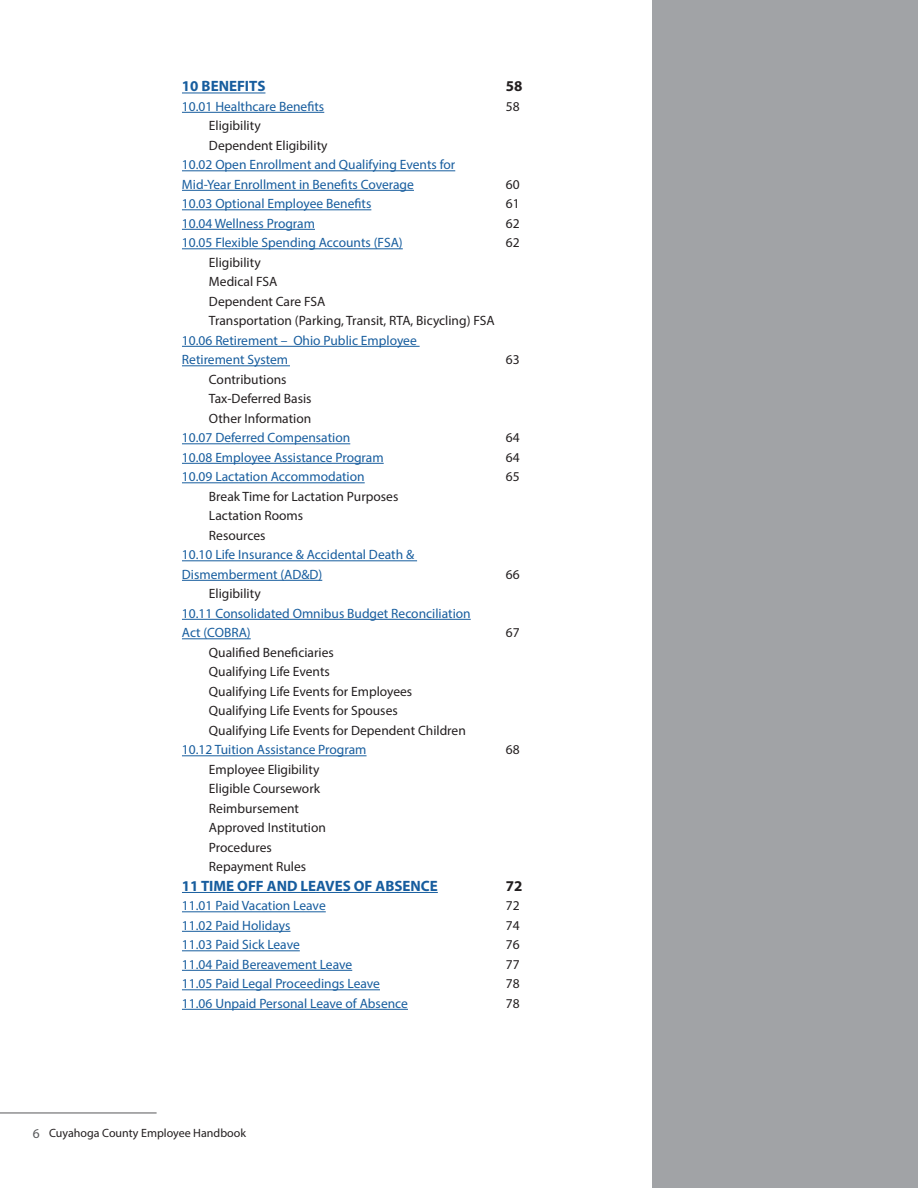
<style>
.page{position:relative;width:918px;height:1188px;background:#fff}
.page>*{position:absolute;margin:0;border:0;box-sizing:border-box;transform-origin:0 0}
.t1{font:700 15px "Myriad Pro";color:#175d9e}
.t2{font:700 15px "Myriad Pro";color:#231f20}
.t3{font:13.5px "Myriad Pro";color:#175d9e}
.t4{font:13.5px "Myriad Pro";color:#231f20}
.t5{font:12px "Myriad Pro";color:#231f20}
.s1{font-size:13.5px;color:#57585a}
</style>
<div class="page">
<hr style="left:0;top:1113px;width:157px;height:1px;background:#57585a">
<hr style="left:182px;top:93px;width:83px;height:1px;background:#175d9e">
<hr style="left:182px;top:112px;width:142px;height:1px;background:#175d9e">
<hr style="left:182px;top:170px;width:273px;height:1px;background:#175d9e">
<hr style="left:182px;top:190px;width:232px;height:1px;background:#175d9e">
<hr style="left:182px;top:209px;width:189px;height:1px;background:#175d9e">
<hr style="left:182px;top:229px;width:133px;height:1px;background:#175d9e">
<hr style="left:182px;top:248px;width:221px;height:1px;background:#175d9e">
<hr style="left:182px;top:346px;width:238px;height:1px;background:#175d9e">
<hr style="left:182px;top:365px;width:108px;height:1px;background:#175d9e">
<hr style="left:182px;top:443px;width:168px;height:1px;background:#175d9e">
<hr style="left:182px;top:463px;width:202px;height:1px;background:#175d9e">
<hr style="left:182px;top:482px;width:183px;height:1px;background:#175d9e">
<hr style="left:182px;top:560px;width:235px;height:1px;background:#175d9e">
<hr style="left:182px;top:580px;width:140px;height:1px;background:#175d9e">
<hr style="left:182px;top:619px;width:289px;height:1px;background:#175d9e">
<hr style="left:182px;top:638px;width:69px;height:1px;background:#175d9e">
<hr style="left:182px;top:755px;width:185px;height:1px;background:#175d9e">
<hr style="left:182px;top:892px;width:256px;height:1px;background:#175d9e">
<hr style="left:182px;top:911px;width:144px;height:1px;background:#175d9e">
<hr style="left:182px;top:931px;width:109px;height:1px;background:#175d9e">
<hr style="left:182px;top:950px;width:118px;height:1px;background:#175d9e">
<hr style="left:182px;top:970px;width:170px;height:1px;background:#175d9e">
<hr style="left:182px;top:989px;width:198px;height:1px;background:#175d9e">
<hr style="left:182px;top:1009px;width:226px;height:1px;background:#175d9e">
<div style="left:652px;top:0;width:266px;height:1188px;background:#a1a3a6"></div>
<p class="t1" style="left:182px;top:77px;width:85px">10 BENEFITS</p>
<p class="t2" style="left:506px;top:77px;width:18px">58</p>
<p class="t3" style="left:182px;top:98px;width:144px">10.01 Healthcare Benefits</p>
<p class="t4" style="left:506px;top:98px;width:15px">58</p>
<p class="t4" style="left:209px;top:118px;width:53px">Eligibility</p>
<p class="t4" style="left:209px;top:137px;width:120px">Dependent Eligibility</p>
<p class="t3" style="left:182px;top:157px;width:275px">10.02 Open Enrollment and Qualifying Events for</p>
<p class="t3" style="left:182px;top:176px;width:233px">Mid-Year Enrollment in Benefits Coverage</p>
<p class="t4" style="left:506px;top:176px;width:15px">60</p>
<p class="t3" style="left:182px;top:196px;width:191px">10.03 Optional Employee Benefits</p>
<p class="t4" style="left:506px;top:196px;width:15px">61</p>
<p class="t3" style="left:182px;top:215px;width:135px">10.04 Wellness Program</p>
<p class="t4" style="left:506px;top:215px;width:15px">62</p>
<p class="t3" style="left:182px;top:235px;width:222px">10.05 Flexible Spending Accounts (FSA)</p>
<p class="t4" style="left:506px;top:235px;width:15px">62</p>
<p class="t4" style="left:209px;top:254px;width:53px">Eligibility</p>
<p class="t4" style="left:209px;top:274px;width:70px">Medical FSA</p>
<p class="t4" style="left:209px;top:293px;width:118px">Dependent Care FSA</p>
<p class="t4" style="left:209px;top:313px;width:287px">Transportation (Parking, Transit, RTA, Bicycling) FSA</p>
<p class="t3" style="left:182px;top:332px;width:236px">10.06 Retirement – Ohio Public Employee</p>
<p class="t3" style="left:182px;top:352px;width:108px">Retirement System</p>
<p class="t4" style="left:506px;top:352px;width:15px">63</p>
<p class="t4" style="left:209px;top:371px;width:79px">Contributions</p>
<p class="t4" style="left:209px;top:391px;width:104px">Tax-Deferred Basis</p>
<p class="t4" style="left:209px;top:410px;width:104px">Other Information</p>
<p class="t3" style="left:182px;top:430px;width:170px">10.07 Deferred Compensation</p>
<p class="t4" style="left:506px;top:430px;width:15px">64</p>
<p class="t3" style="left:182px;top:449px;width:203px">10.08 Employee Assistance Program</p>
<p class="t4" style="left:506px;top:449px;width:15px">64</p>
<p class="t3" style="left:182px;top:469px;width:184px">10.09 Lactation Accommodation</p>
<p class="t4" style="left:506px;top:469px;width:15px">65</p>
<p class="t4" style="left:209px;top:488px;width:191px">Break Time for Lactation Purposes</p>
<p class="t4" style="left:209px;top:508px;width:96px">Lactation Rooms</p>
<p class="t4" style="left:209px;top:527px;width:58px">Resources</p>
<p class="t3" style="left:182px;top:547px;width:234px">10.10 Life Insurance &amp; Accidental Death &amp;</p>
<p class="t3" style="left:182px;top:566px;width:142px">Dismemberment (AD&amp;D)</p>
<p class="t4" style="left:506px;top:566px;width:15px">66</p>
<p class="t4" style="left:209px;top:586px;width:53px">Eligibility</p>
<p class="t3" style="left:182px;top:605px;width:290px">10.11 Consolidated Omnibus Budget Reconciliation</p>
<p class="t3" style="left:182px;top:625px;width:70px">Act (COBRA)</p>
<p class="t4" style="left:506px;top:625px;width:15px">67</p>
<p class="t4" style="left:209px;top:644px;width:126px">Qualified Beneficiaries</p>
<p class="t4" style="left:209px;top:664px;width:122px">Qualifying Life Events</p>
<p class="t4" style="left:209px;top:683px;width:205px">Qualifying Life Events for Employees</p>
<p class="t4" style="left:209px;top:703px;width:190px">Qualifying Life Events for Spouses</p>
<p class="t4" style="left:209px;top:722px;width:258px">Qualifying Life Events for Dependent Children</p>
<p class="t3" style="left:182px;top:742px;width:186px">10.12 Tuition Assistance Program</p>
<p class="t4" style="left:506px;top:742px;width:15px">68</p>
<p class="t4" style="left:209px;top:761px;width:112px">Employee Eligibility</p>
<p class="t4" style="left:209px;top:781px;width:113px">Eligible Coursework</p>
<p class="t4" style="left:209px;top:800px;width:92px">Reimbursement</p>
<p class="t4" style="left:209px;top:820px;width:119px">Approved Institution</p>
<p class="t4" style="left:209px;top:839px;width:64px">Procedures</p>
<p class="t4" style="left:209px;top:859px;width:99px">Repayment Rules</p>
<p class="t1" style="left:182px;top:876px;width:257px">11 TIME OFF AND LEAVES OF ABSENCE</p>
<p class="t2" style="left:506px;top:876px;width:18px">72</p>
<p class="t3" style="left:182px;top:898px;width:145px">11.01 Paid Vacation Leave</p>
<p class="t4" style="left:506px;top:898px;width:15px">72</p>
<p class="t3" style="left:182px;top:917px;width:110px">11.02 Paid Holidays</p>
<p class="t4" style="left:506px;top:917px;width:15px">74</p>
<p class="t3" style="left:182px;top:937px;width:119px">11.03 Paid Sick Leave</p>
<p class="t4" style="left:506px;top:937px;width:15px">76</p>
<p class="t3" style="left:182px;top:956px;width:172px">11.04 Paid Bereavement Leave</p>
<p class="t4" style="left:506px;top:956px;width:15px">77</p>
<p class="t3" style="left:182px;top:976px;width:200px">11.05 Paid Legal Proceedings Leave</p>
<p class="t4" style="left:506px;top:976px;width:15px">78</p>
<p class="t3" style="left:182px;top:995px;width:228px">11.06 Unpaid Personal Leave of Absence</p>
<p class="t4" style="left:506px;top:995px;width:15px">78</p>
<p class="t5" style="left:33px;top:1126px;width:215px"><span class="s1">6</span> Cuyahoga County Employee Handbook</p>
</div>
